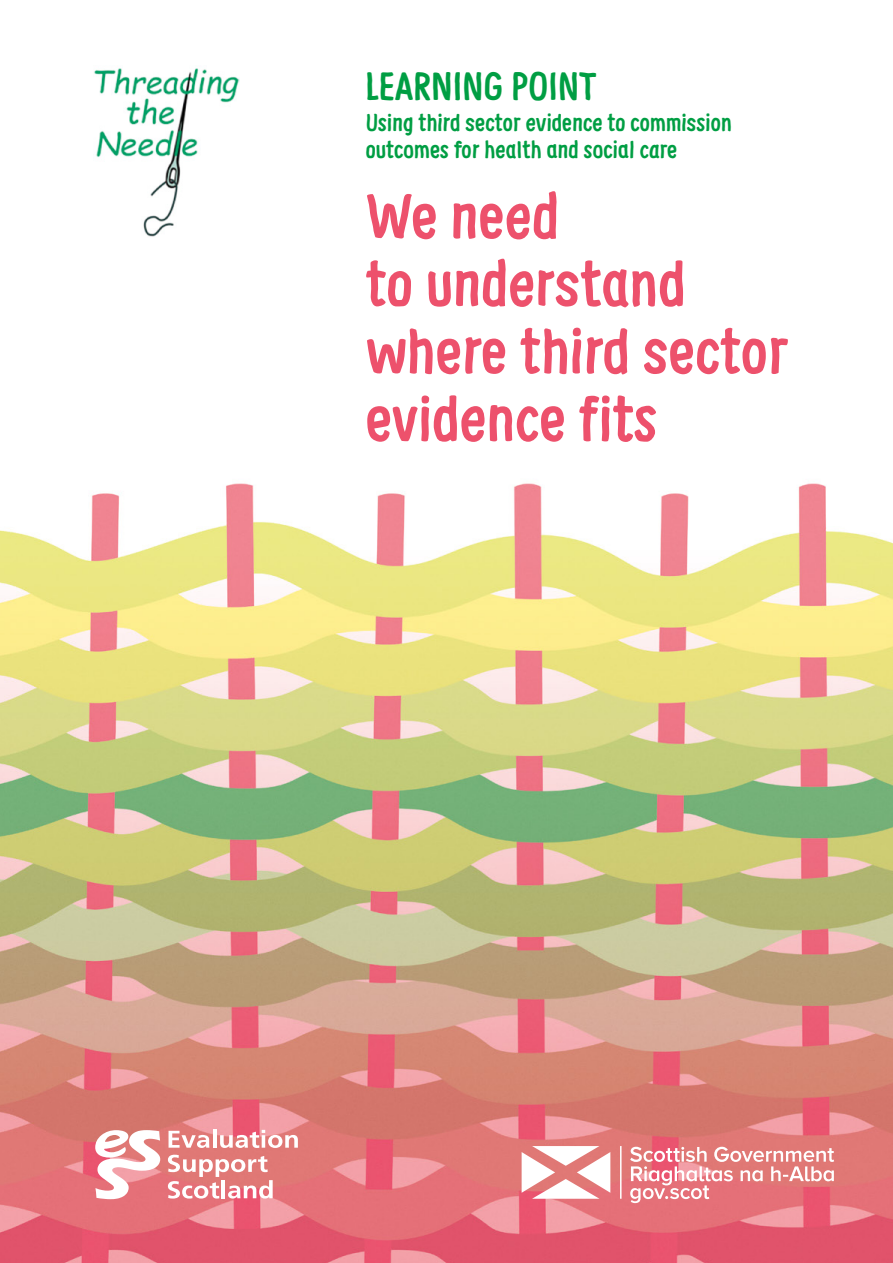
<style>
.page{position:relative;width:893px;height:1263px;background:#fff}
.page>*{position:absolute;margin:0;border:0;box-sizing:border-box;transform-origin:0 0}
.t1{font:700 63px/67.5px "Supernettcn";letter-spacing:.005em;color:#ed516c}
.t2{font:700 39.15px "Supernettcn";letter-spacing:.005em;color:#009e43}
.t3{font:700 24px/27px "Supernettcn";letter-spacing:.005em;color:#009e43}
</style>
<div class="page">
<img style="left:0;top:483px;width:893px;height:780px">
<img style="left:94px;top:68px;width:146px;height:169px">
<svg style="left:169px;top:1131px;width:40px;height:17px"></svg>
<hr style="left:213px;top:1129px;width:3px;height:19px;background:#fff">
<svg style="left:220px;top:1130px;width:78px;height:18px"></svg>
<svg style="left:168px;top:1155px;width:105px;height:43px"></svg>
<svg style="left:95px;top:1130px;width:65px;height:69px"></svg>
<hr style="left:620px;top:1146px;width:2px;height:53px;background:#fff">
<svg style="left:522px;top:1146px;width:88px;height:53px"></svg>
<svg style="left:630px;top:1147px;width:204px;height:56px;background:#e99195"></svg>
<h2 class="t2" style="left:366px;top:60px;width:232px">LEARNING POINT</h2>
<p class="t3" style="left:366px;top:109px;width:368px">Using third sector evidence to commission outcomes for health and social care</p>
<h1 class="t1" style="left:366px;top:181px;width:424px">We need<br>to understand where third sector evidence fits</h1>
</div>
